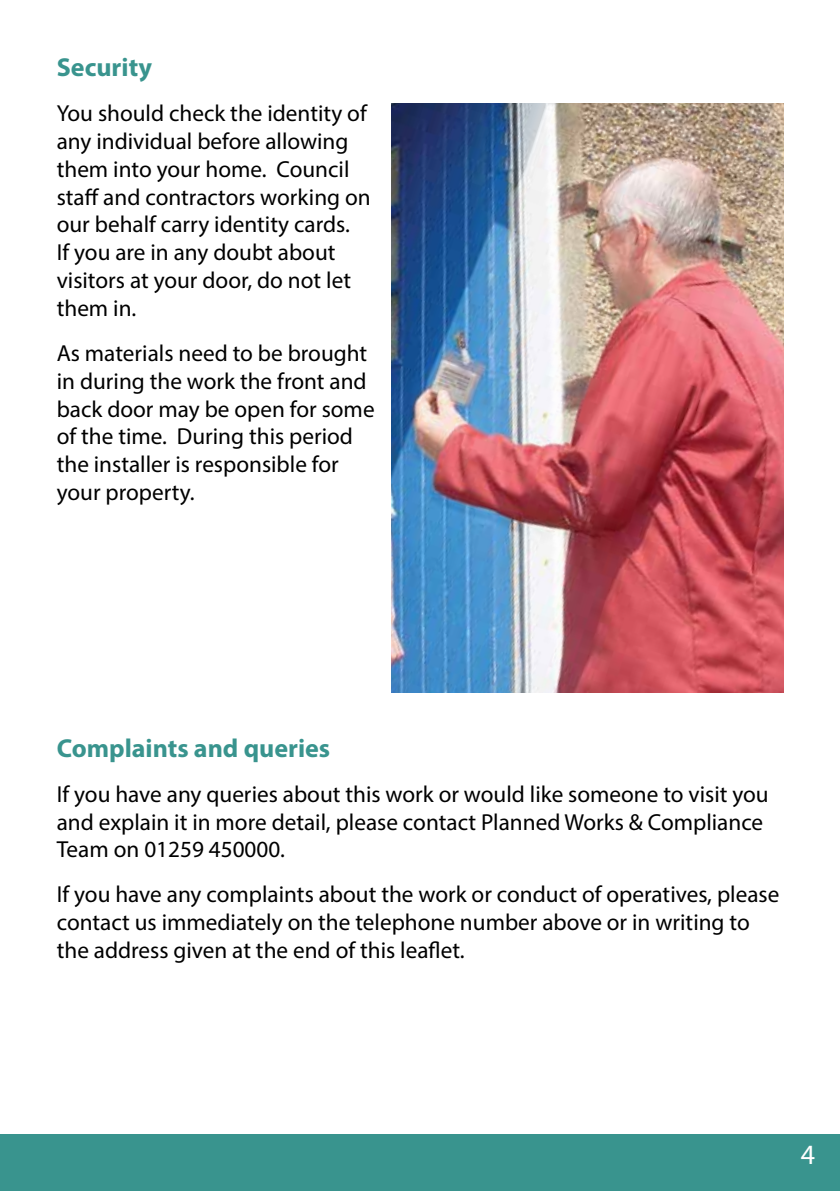
<style>
.page{position:relative;width:840px;height:1191px;background:#fff}
.page>*{position:absolute;margin:0;border:0;box-sizing:border-box;transform-origin:0 0}
.t1{font:28px "Myriad Pro";color:#fff}
.t2{font:700 26px "Myriad Pro";color:#39948e}
.t3{font:23.2px/27.8px "Myriad Pro";color:#000}
</style>
<div class="page">
<div style="left:0;top:1134px;width:839px;height:57px;background:#39948e"></div>
<img style="left:391px;top:103px;width:391px;height:589px">
<p class="t2" style="left:57px;top:50px;width:97px">Security</p>
<p class="t3" style="left:57px;top:99px;width:315px">You should check the identity of any individual before allowing them into your home. Council staff and contractors working on our behalf carry identity cards.<br>If you are in any doubt about visitors at your door, do not let them in.</p>
<p class="t3" style="left:57px;top:339px;width:319px">As materials need to be brought in during the work the front and back door may be open for some of the time. During this period the installer is responsible for your property.</p>
<p class="t2" style="left:57px;top:731px;width:275px">Complaints and queries</p>
<p class="t3" style="left:57px;top:779px;width:713px">If you have any queries about this work or would like someone to visit you and explain it in more detail, please contact Planned Works &amp; Compliance<br>Team on 01259 450000.</p>
<p class="t3" style="left:57px;top:880px;width:723px">If you have any complaints about the work or conduct of operatives, please contact us immediately on the telephone number above or in writing to the address given at the end of this leaflet.</p>
<p class="t1" style="left:800px;top:1137px;width:16px">4</p>
</div>
